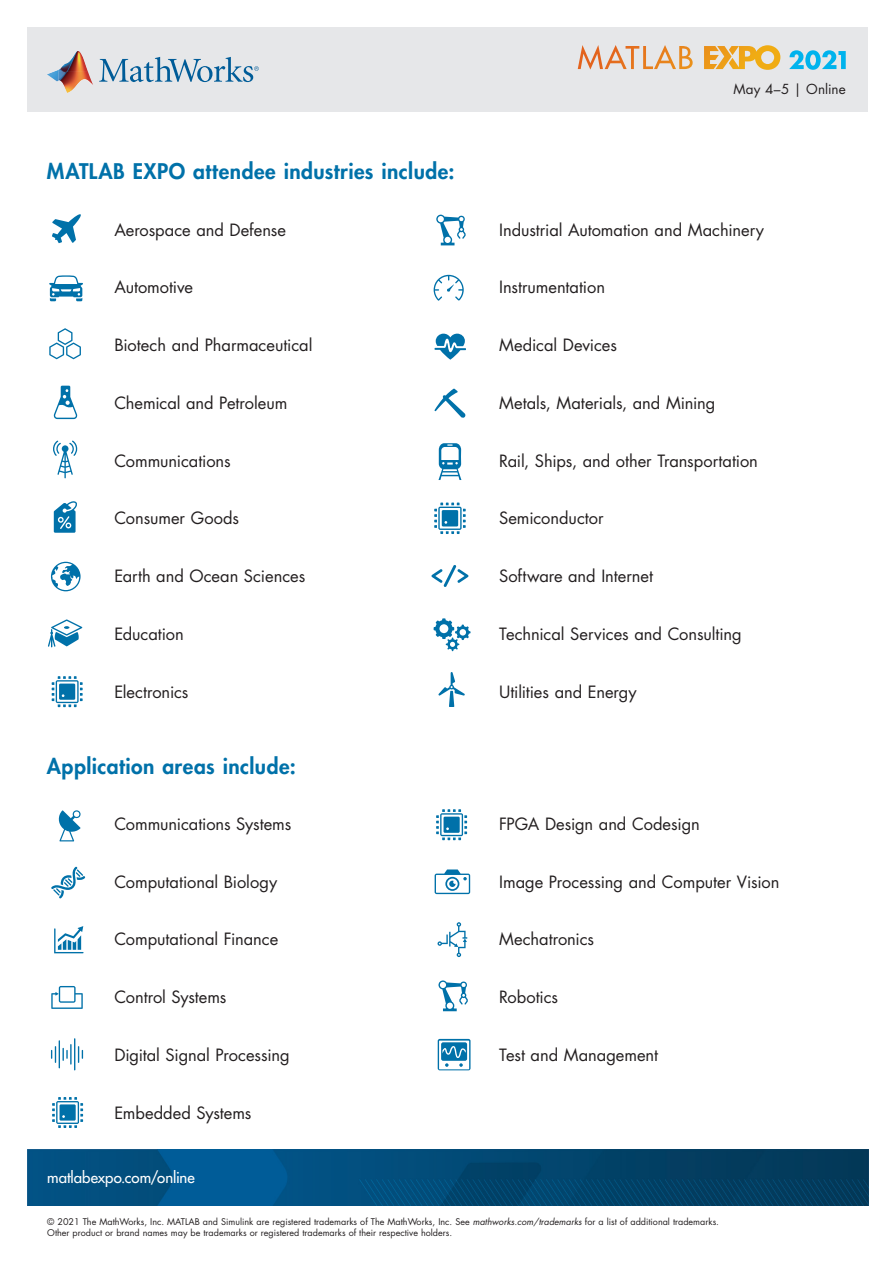
<style>
.page{position:relative;width:893px;height:1263px;background:#fff}
.page>*{position:absolute;margin:0;border:0;box-sizing:border-box;transform-origin:0 0}
.Heading_1{font:800 21px "Futura Std";letter-spacing:.025em;color:#0071a9}
.Bullet{font:16.5px "Futura Std";letter-spacing:-.005em;color:#231f20}
.t1{font:500 15px "Futura Std";color:#fff}
.t2{font:13.5px "Futura Std";letter-spacing:.005em;color:#231f20}
.t3{font:9px/11.2px "Futura Std";color:#231f20}
.s1{font-style:italic}
</style>
<div class="page">
<div style="left:27px;top:27px;width:841px;height:85px;background:#e6e7e9"></div>
<img style="left:27px;top:1150px;width:841px;height:56px">
<svg style="left:578px;top:45px;width:202px;height:25px"></svg>
<svg style="left:789px;top:50px;width:57px;height:20px"></svg>
<img style="left:59px;top:51px;width:29px;height:21px">
<svg style="left:47px;top:70px;width:12px;height:11px"></svg>
<img style="left:59px;top:72px;width:34px;height:21px">
<svg style="left:99px;top:57px;width:160px;height:25px"></svg>
<svg style="left:49px;top:275px;width:34px;height:26px"></svg>
<svg style="left:52px;top:214px;width:29px;height:29px"></svg>
<svg style="left:49px;top:328px;width:32px;height:31px"></svg>
<svg style="left:53px;top:440px;width:24px;height:38px"></svg>
<svg style="left:52px;top:676px;width:31px;height:31px"></svg>
<svg style="left:51px;top:562px;width:30px;height:29px"></svg>
<svg style="left:434px;top:502px;width:32px;height:32px"></svg>
<svg style="left:431px;top:565px;width:37px;height:22px"></svg>
<svg style="left:436px;top:215px;width:30px;height:30px"></svg>
<svg style="left:438px;top:443px;width:23px;height:37px"></svg>
<svg style="left:434px;top:389px;width:32px;height:29px"></svg>
<svg style="left:435px;top:334px;width:31px;height:26px"></svg>
<svg style="left:438px;top:672px;width:27px;height:35px"></svg>
<svg style="left:51px;top:986px;width:32px;height:23px"></svg>
<svg style="left:51px;top:867px;width:34px;height:31px"></svg>
<svg style="left:51px;top:1040px;width:17px;height:28px"></svg>
<hr style="left:70px;top:1044px;width:2px;height:20px;background:#0071a9">
<hr style="left:74px;top:1038px;width:1px;height:32px;background:#0071a9">
<svg style="left:78px;top:1046px;width:5px;height:17px"></svg>
<svg style="left:52px;top:1097px;width:31px;height:31px"></svg>
<svg style="left:436px;top:809px;width:31px;height:31px"></svg>
<svg style="left:438px;top:980px;width:30px;height:31px"></svg>
<svg style="left:438px;top:1039px;width:32px;height:31px"></svg>
<svg style="left:435px;top:869px;width:35px;height:25px"></svg>
<svg style="left:54px;top:386px;width:23px;height:33px"></svg>
<svg style="left:54px;top:501px;width:23px;height:32px"></svg>
<svg style="left:54px;top:926px;width:30px;height:27px"></svg>
<svg style="left:434px;top:618px;width:36px;height:33px"></svg>
<svg style="left:434px;top:275px;width:30px;height:26px"></svg>
<svg style="left:48px;top:619px;width:34px;height:28px"></svg>
<svg style="left:437px;top:922px;width:30px;height:35px"></svg>
<svg style="left:58px;top:810px;width:23px;height:31px"></svg>
<p class="Heading_1" style="left:47px;top:158px;width:409px">MATLAB EXPO attendee industries include:</p>
<p class="Bullet" style="left:114px;top:219px;width:173px">Aerospace and Defense</p>
<p class="Bullet" style="left:114px;top:277px;width:80px">Automotive</p>
<p class="Bullet" style="left:114px;top:335px;width:200px">Biotech and Pharmaceutical</p>
<p class="Bullet" style="left:114px;top:392px;width:174px">Chemical and Petroleum</p>
<p class="Bullet" style="left:114px;top:450px;width:118px">Communications</p>
<p class="Bullet" style="left:114px;top:508px;width:126px">Consumer Goods</p>
<p class="Bullet" style="left:114px;top:566px;width:193px">Earth and Ocean Sciences</p>
<p class="Bullet" style="left:114px;top:623px;width:71px">Education</p>
<p class="Bullet" style="left:114px;top:681px;width:76px">Electronics</p>
<p class="Heading_1" style="left:47px;top:753px;width:250px">Application areas include:</p>
<p class="Bullet" style="left:114px;top:813px;width:178px">Communications Systems</p>
<p class="Bullet" style="left:114px;top:871px;width:164px">Computational Biology</p>
<p class="Bullet" style="left:114px;top:929px;width:166px">Computational Finance</p>
<p class="Bullet" style="left:114px;top:987px;width:114px">Control Systems</p>
<p class="Bullet" style="left:114px;top:1044px;width:177px">Digital Signal Processing</p>
<p class="Bullet" style="left:114px;top:1102px;width:139px">Embedded Systems</p>
<p class="t2" style="left:733px;top:80px;width:114px">May 4–5 | Online</p>
<p class="Bullet" style="left:499px;top:219px;width:266px">Industrial Automation and Machinery</p>
<p class="Bullet" style="left:499px;top:277px;width:107px">Instrumentation</p>
<p class="Bullet" style="left:499px;top:335px;width:119px">Medical Devices</p>
<p class="Bullet" style="left:499px;top:392px;width:218px">Metals, Materials, and Mining</p>
<p class="Bullet" style="left:499px;top:450px;width:260px">Rail, Ships, and other Transportation</p>
<p class="Bullet" style="left:499px;top:508px;width:106px">Semiconductor</p>
<p class="Bullet" style="left:499px;top:566px;width:155px">Software and Internet</p>
<p class="Bullet" style="left:499px;top:623px;width:244px">Technical Services and Consulting</p>
<p class="Bullet" style="left:499px;top:681px;width:139px">Utilities and Energy</p>
<p class="Bullet" style="left:499px;top:813px;width:202px">FPGA Design and Codesign</p>
<p class="Bullet" style="left:499px;top:871px;width:282px">Image Processing and Computer Vision</p>
<p class="Bullet" style="left:499px;top:929px;width:97px">Mechatronics</p>
<p class="Bullet" style="left:499px;top:987px;width:60px">Robotics</p>
<p class="Bullet" style="left:499px;top:1044px;width:161px">Test and Management</p>
<p class="t1" style="left:47px;top:1168px;width:149px">matlabexpo.com/online</p>
<p class="t3" style="left:47px;top:1216px;width:673px">© 2021 The MathWorks, Inc. MATLAB and Simulink are registered trademarks of The MathWorks, Inc. See <span class="s1">mathworks.com/trademarks</span> for a list of additional trademarks.<br>Other product or brand names may be trademarks or registered trademarks of their respective holders.</p>
</div>
